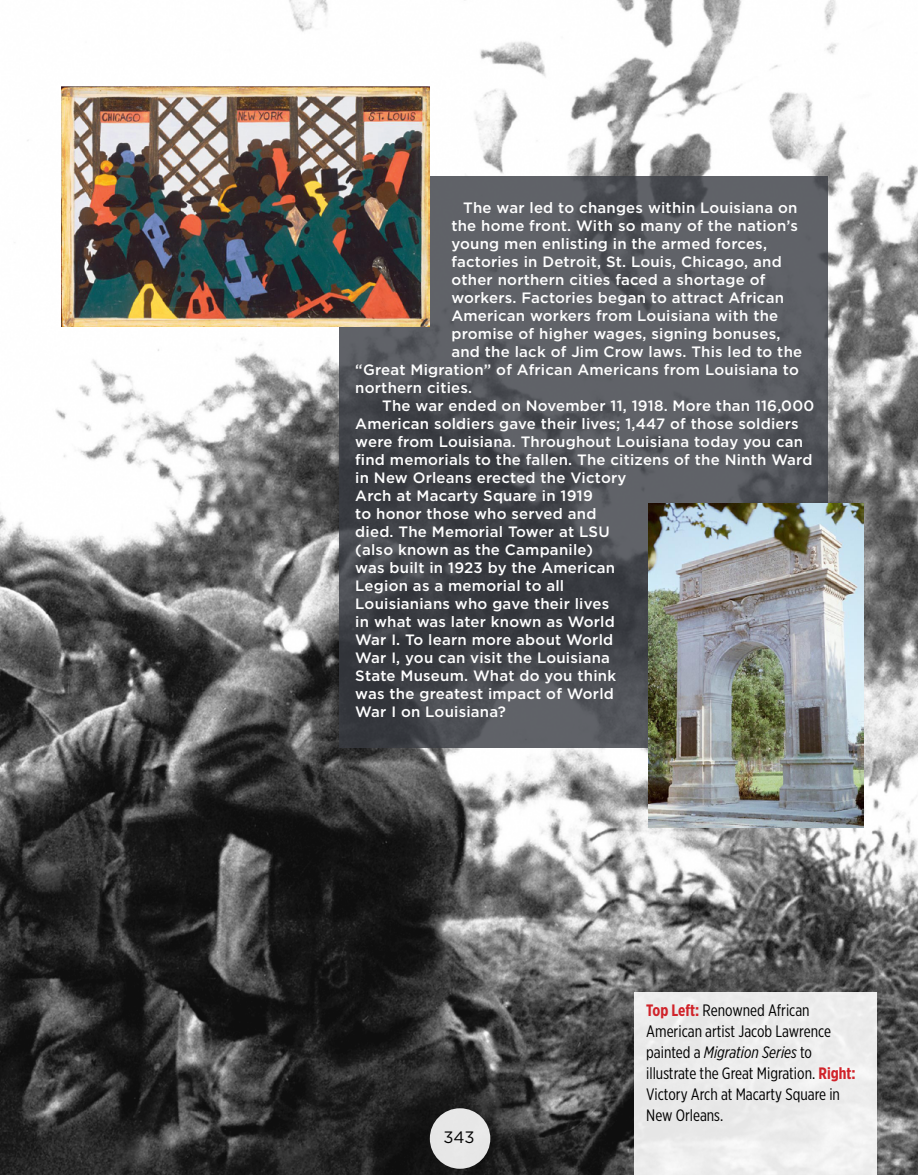
<style>
.page{position:relative;width:918px;height:1175px;background:#fff}
.page>*{position:absolute;margin:0;border:0;box-sizing:border-box;transform-origin:0 0}
.t1{font:16.5px/21px "Gotham X Narrow";color:#000}
.t2{font:16.5px "Gotham";color:#000}
.t3{font:500 15px "Gotham";letter-spacing:.015em;color:#fff}
.s1{font-weight:700;color:#d0232a}
.s2{font-style:italic}
</style>
<div class="page">
<img style="left:0;top:0;width:918px;height:1174px">
<svg style="left:339px;top:176px;width:488px;height:572px;background:#505258"></svg>
<img style="left:648px;top:504px;width:216px;height:324px">
<img style="left:61px;top:87px;width:369px;height:239px">
<div style="left:634px;top:992px;width:244px;height:182px;background:#ececec"></div>
<div style="left:430px;top:1108px;width:60px;height:60px;background:#e7e7e7;border-radius:50%"></div>
<p class="t3" style="left:463px;top:198px;width:336px">The war led to changes within Louisiana on</p>
<p class="t3" style="left:451px;top:216px;width:348px">the home front. With so many of the nation’s</p>
<p class="t3" style="left:451px;top:234px;width:317px">young men enlisting in the armed forces,</p>
<p class="t3" style="left:451px;top:252px;width:332px">factories in Detroit, St. Louis, Chicago, and</p>
<p class="t3" style="left:451px;top:270px;width:316px">other northern cities faced a shortage of</p>
<p class="t3" style="left:451px;top:288px;width:334px">workers. Factories began to attract African</p>
<p class="t3" style="left:451px;top:306px;width:328px">American workers from Louisiana with the</p>
<p class="t3" style="left:451px;top:324px;width:331px">promise of higher wages, signing bonuses,</p>
<p class="t3" style="left:451px;top:342px;width:352px">and the lack of Jim Crow laws. This led to the</p>
<p class="t3" style="left:355px;top:360px;width:445px">“Great Migration” of African Americans from Louisiana to</p>
<p class="t3" style="left:355px;top:378px;width:118px">northern cities.</p>
<p class="t3" style="left:382px;top:396px;width:433px">The war ended on November 11, 1918. More than 116,000</p>
<p class="t3" style="left:355px;top:414px;width:445px">American soldiers gave their lives; 1,447 of those soldiers</p>
<p class="t3" style="left:355px;top:432px;width:449px">were from Louisiana. Throughout Louisiana today you can</p>
<p class="t3" style="left:355px;top:450px;width:459px">find memorials to the fallen. The citizens of the Ninth Ward</p>
<p class="t3" style="left:355px;top:468px;width:273px">in New Orleans erected the Victory</p>
<p class="t3" style="left:355px;top:486px;width:239px">Arch at Macarty Square in 1919</p>
<p class="t3" style="left:355px;top:504px;width:243px">to honor those who served and</p>
<p class="t3" style="left:355px;top:522px;width:256px">died. The Memorial Tower at LSU</p>
<p class="t3" style="left:355px;top:540px;width:239px">(also known as the Campanile)</p>
<p class="t3" style="left:355px;top:558px;width:261px">was built in 1923 by the American</p>
<p class="t3" style="left:355px;top:576px;width:210px">Legion as a memorial to all</p>
<p class="t3" style="left:355px;top:594px;width:255px">Louisianians who gave their lives</p>
<p class="t3" style="left:355px;top:612px;width:261px">in what was later known as World</p>
<p class="t3" style="left:355px;top:630px;width:259px">War I. To learn more about World</p>
<p class="t3" style="left:355px;top:648px;width:256px">War I, you can visit the Louisiana</p>
<p class="t3" style="left:355px;top:666px;width:262px">State Museum. What do you think</p>
<p class="t3" style="left:355px;top:684px;width:260px">was the greatest impact of World</p>
<p class="t3" style="left:355px;top:702px;width:152px">War I on Louisiana?</p>
<p class="t2" style="left:443px;top:1126px;width:33px">343</p>
<p class="t1" style="left:646px;top:999px;width:211px"><span class="s1">Top Left:</span> Renowned African<br>American artist Jacob Lawrence painted a <span class="s2">Migration Series</span> to illustrate the Great Migration. <span class="s1">Right:<br></span>Victory Arch at Macarty Square in<br>New Orleans.</p>
</div>
